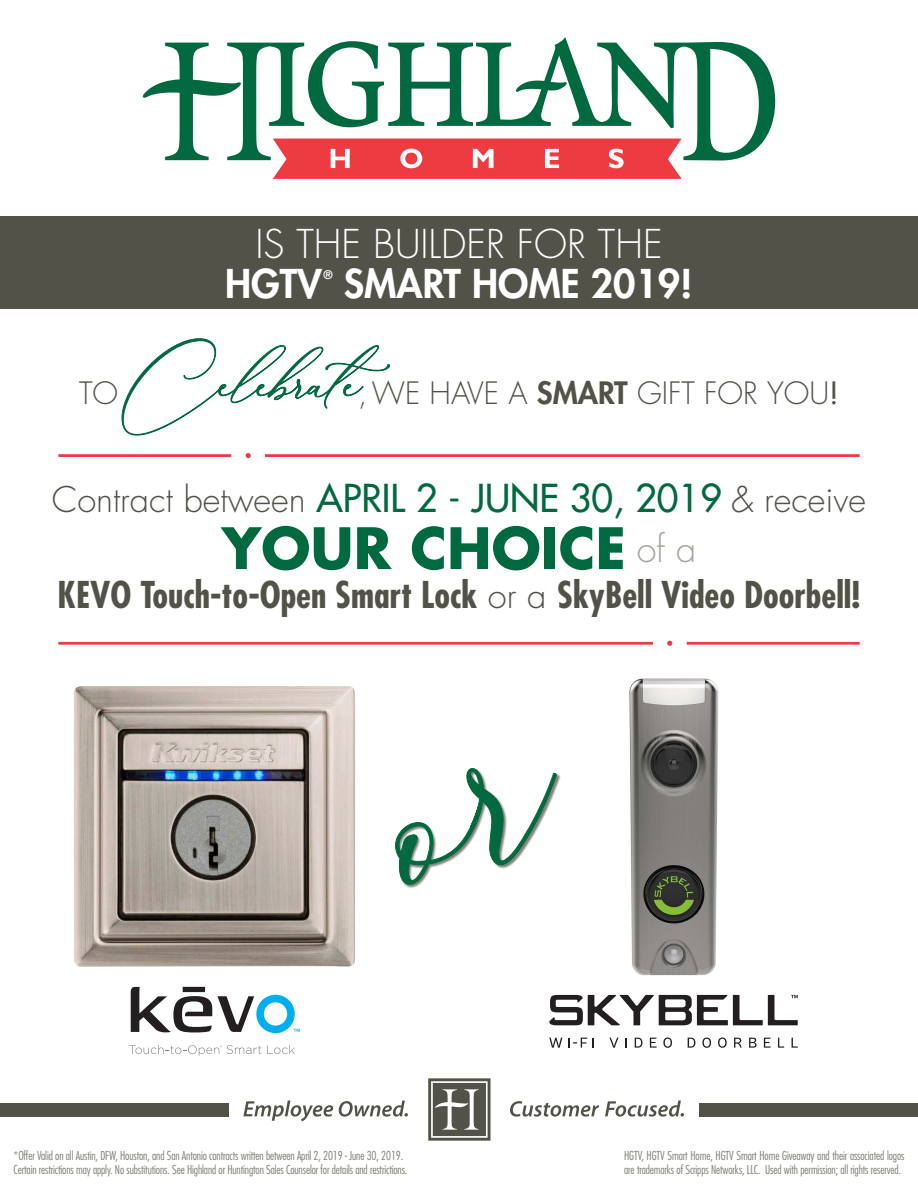
<style>
.page{position:relative;width:918px;height:1188px;background:#fff}
.page>*{position:absolute;margin:0;border:0;box-sizing:border-box;transform-origin:0 0}
.t1{font:82.5px "Boheme Floral";color:#00693f}
.t2{font:700 55.5px "Futura Std";color:#00693f}
.t3{font:300 38.7px "Futura Std";color:#fff}
.t4{font:800 38.7px "Futura Std";color:#fff}
.t5{font:700 condensed 36px "Futura Std";color:#535249}
.t6{font:300 34.5px "Futura Std";color:#535249}
.t7{font:300 30px "Futura Std";color:#535249}
.t8{font:300 condensed 12px/14.4px "Futura Std";letter-spacing:-.01em;color:#7f7e74}
.t9{font:800 11.55px "Futura Std";color:#fff}
.s1{font-weight:800}
.s2{font-weight:500}
.s3{font-weight:500;font-size:37.5px;color:#00693f}
.s4{font-weight:300;font-size:36px;color:#a6a69f}
.s5{font-weight:300;font-stretch:normal;font-size:34.5px}
</style>
<div class="page">
<hr style="left:58px;top:642px;width:595px;height:3px;background:#ee3a41">
<hr style="left:687px;top:642px;width:173px;height:3px;background:#ee3a41">
<svg style="left:667px;top:641px;width:5px;height:5px"></svg>
<hr style="left:265px;top:454px;width:595px;height:3px;background:#ee3a41">
<hr style="left:58px;top:454px;width:173px;height:3px;background:#ee3a41">
<svg style="left:246px;top:453px;width:5px;height:5px"></svg>
<div style="left:0;top:1103px;width:228px;height:13px;background:#535249"></div>
<div style="left:699px;top:1103px;width:219px;height:13px;background:#535249"></div>
<svg style="left:510px;top:1101px;width:174px;height:16px"></svg>
<svg style="left:243px;top:1101px;width:165px;height:20px"></svg>
<svg style="left:428px;top:1078px;width:63px;height:63px;background:#7b7a73"></svg>
<div style="left:0;top:216px;width:918px;height:93px;background:#535249"></div>
<svg style="left:121px;top:338px;width:269px;height:98px"></svg>
<svg style="left:142px;top:37px;width:633px;height:142px"></svg>
<div style="left:395px;top:768px;width:166px;height:121px;background:#535249;opacity:.75"></div>
<svg style="left:395px;top:768px;width:162px;height:117px"></svg>
<img style="left:74px;top:686px;width:281px;height:280px">
<img style="left:629px;top:678px;width:90px;height:298px">
<svg style="left:549px;top:1038px;width:13px;height:10px"></svg>
<svg style="left:609px;top:1038px;width:10px;height:10px"></svg>
<svg style="left:635px;top:1038px;width:7px;height:10px"></svg>
<svg style="left:650px;top:1038px;width:7px;height:10px"></svg>
<svg style="left:663px;top:1037px;width:9px;height:11px"></svg>
<svg style="left:688px;top:1038px;width:7px;height:10px"></svg>
<svg style="left:702px;top:1037px;width:9px;height:11px"></svg>
<svg style="left:718px;top:1037px;width:9px;height:11px"></svg>
<svg style="left:734px;top:1038px;width:8px;height:10px"></svg>
<svg style="left:749px;top:1038px;width:8px;height:10px"></svg>
<svg style="left:764px;top:1038px;width:7px;height:10px"></svg>
<svg style="left:778px;top:1038px;width:6px;height:10px"></svg>
<svg style="left:792px;top:1038px;width:6px;height:10px"></svg>
<svg style="left:568px;top:1038px;width:19px;height:10px"></svg>
<svg style="left:549px;top:995px;width:249px;height:30px"></svg>
<svg style="left:129px;top:1045px;width:166px;height:11px"></svg>
<svg style="left:131px;top:987px;width:169px;height:46px"></svg>
<p class="t3" style="left:255px;top:220px;width:409px">IS THE BUILDER FOR THE</p>
<p class="t4" style="left:225px;top:259px;width:98px">HGTV</p>
<p class="t9" style="left:324px;top:267px;width:11px">®</p>
<p class="t4" style="left:344px;top:259px;width:350px">SMART HOME 2019!</p>
<p class="t1" style="left:144px;top:327px;width:254px">Celebrate</p>
<p class="t7" style="left:358px;top:374px;width:482px">, WE HAVE A <span class="s1">SMART</span> GIFT FOR YOU<span class="s2">!</span></p>
<p class="t7" style="left:79px;top:374px;width:41px">TO</p>
<p class="t6" style="left:52px;top:479px;width:816px">Contract between <span class="s3">APRIL 2 - JUNE 30, 2019</span> &amp; receive</p>
<p class="t2" style="left:222px;top:511px;width:476px">YOUR CHOICE <span class="s4">of a</span></p>
<p class="t5" style="left:58px;top:572px;width:804px">KEVO Touch-to-Open Smart Lock <span class="s5">or a</span> SkyBell Video Doorbell!</p>
<p class="t8" style="left:14px;top:1148px;width:395px">*Offer Valid on all Austin, DFW, Houston, and San Antonio contracts written between April 2, 2019 - June 30, 2019.<br>Certain restrictions may apply. No substitutions. See Highland or Huntington Sales Counselor for details and restrictions.</p>
<p class="t8" style="left:624px;top:1148px;width:282px">HGTV, HGTV Smart Home, HGTV Smart Home Giveaway and their associated logos are trademarks of Scripps Networks, LLC. Used with permission; all rights reserved.</p>
</div>
